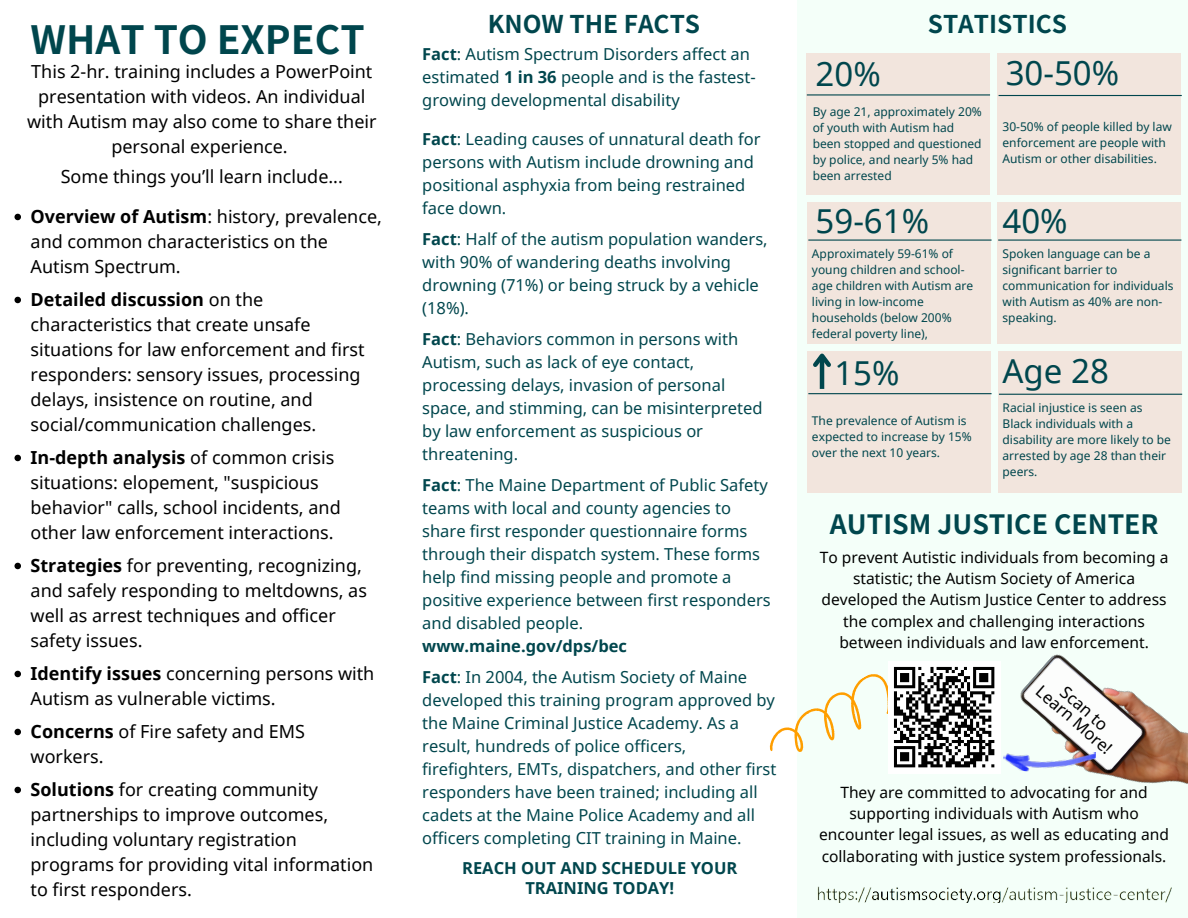
<style>
.page{position:relative;width:1188px;height:918px;background:#fff}
.page>*{position:absolute;margin:0;border:0;box-sizing:border-box;transform-origin:0 0}
.t1{font:700 38.85px "Noto Sans JP";color:#00464d}
.t2{font:33px "Noto Sans";color:#00464d}
.t3{font:700 26.55px "Noto Sans JP";color:#00464d}
.t4{font:700 24.45px "Noto Sans JP";color:#00464d}
.t5{font:18px/25px "Noto Sans";color:#000}
.t6{font:16.65px "Noto Sans";color:#000}
.t7{font:16.5px/23px "Noto Sans";color:#00464d}
.t8{font:700 16.5px/20px "Noto Sans";color:#00464d;text-align:center}
.t9{font:15.6px/21.3px "Noto Sans";color:#000;text-align:center}
.t10{font:12px/16px "Noto Sans";color:#00464d}
.s1{font-weight:700}
</style>
<div class="page">
<div style="left:798px;top:0;width:390px;height:918px;background:#f4fff9"></div>
<div style="left:888px;top:661px;width:112px;height:112px;background:#fff"></div>
<svg style="left:769px;top:665px;width:226px;height:108px"></svg>
<img style="left:1000px;top:654px;width:188px;height:130px">
<img style="left:1002px;top:745px;width:94px;height:32px">
<img style="left:817px;top:886px;width:355px;height:16px">
<svg style="left:14px;top:214px;width:7px;height:6px"></svg>
<svg style="left:14px;top:297px;width:7px;height:6px"></svg>
<svg style="left:14px;top:455px;width:7px;height:6px"></svg>
<svg style="left:14px;top:563px;width:7px;height:6px"></svg>
<svg style="left:14px;top:671px;width:7px;height:6px"></svg>
<svg style="left:14px;top:729px;width:7px;height:6px"></svg>
<svg style="left:14px;top:787px;width:7px;height:6px"></svg>
<div style="left:806px;top:53px;width:184px;height:141px;background:#f2e5dd"></div>
<div style="left:997px;top:53px;width:183px;height:141px;background:#f2e5dd"></div>
<hr style="left:807px;top:94px;width:183px;height:2px;background:#00464d">
<hr style="left:999px;top:95px;width:183px;height:1px;background:#00464d">
<div style="left:807px;top:202px;width:184px;height:141px;background:#f2e5dd"></div>
<div style="left:997px;top:202px;width:184px;height:141px;background:#f2e5dd"></div>
<hr style="left:808px;top:240px;width:184px;height:1px;background:#00464d">
<hr style="left:998px;top:240px;width:183px;height:1px;background:#00464d">
<div style="left:808px;top:351px;width:183px;height:142px;background:#f2e5dd"></div>
<div style="left:998px;top:351px;width:184px;height:142px;background:#f2e5dd"></div>
<hr style="left:808px;top:393px;width:184px;height:1px;background:#00464d">
<hr style="left:999px;top:394px;width:183px;height:1px;background:#00464d">
<hr style="left:820px;top:356px;width:4px;height:33px;background:#00464d">
<svg style="left:813px;top:353px;width:18px;height:18px"></svg>
<h3 class="t1" style="left:31px;top:9px;width:335px">WHAT TO EXPECT</h3>
<p class="t5" style="left:27px;top:59px;width:351px;text-align:center">This 2-hr. training includes a PowerPoint presentation with videos. An individual with Autism may also come to share their personal experience.</p>
<p class="t5" style="left:61px;top:164px;width:284px">Some things you’ll learn include...</p>
<h2 class="t5" style="left:31px;top:204px;width:353px"><span class="s1">Overview of Autism</span>: history, prevalence, and common characteristics on the<br>Autism Spectrum.</h2>
<p class="t5" style="left:31px;top:287px;width:336px"><span class="s1">Detailed discussion</span> on the characteristics that create unsafe situations for law enforcement and first responders: sensory issues, processing delays, insistence on routine, and social/communication challenges.</p>
<h2 class="t5" style="left:31px;top:445px;width:312px"><span class="s1">In-depth analysis</span> of common crisis situations: elopement, "suspicious behavior" calls, school incidents, and other law enforcement interactions.</h2>
<p class="t5" style="left:31px;top:553px;width:338px"><span class="s1">Strategies</span> for preventing, recognizing, and safely responding to meltdowns, as well as arrest techniques and officer safety issues.</p>
<h2 class="t5" style="left:31px;top:661px;width:345px"><span class="s1">Identify issues</span> concerning persons with<br>Autism as vulnerable victims.</h2>
<p class="t5" style="left:31px;top:719px;width:276px"><span class="s1">Concerns</span> of Fire safety and EMS workers.</p>
<h2 class="t5" style="left:31px;top:777px;width:344px"><span class="s1">Solutions</span> for creating community partnerships to improve outcomes, including voluntary registration programs for providing vital information to first responders.</h2>
<p class="t4" style="left:488px;top:5px;width:214px">KNOW THE FACTS</p>
<h2 class="t7" style="left:422px;top:43px;width:335px"><span class="s1">Fact</span>: Autism Spectrum Disorders affect an estimated <span class="s1">1 in 36</span> people and is the fastest&shy;growing developmental disability</h2>
<p class="t7" style="left:422px;top:128px;width:340px"><span class="s1">Fact</span>: Leading causes of unnatural death for persons with Autism include drowning and positional asphyxia from being restrained face down.</p>
<h2 class="t7" style="left:422px;top:228px;width:347px"><span class="s1">Fact</span>: Half of the autism population wanders, with 90% of wandering deaths involving drowning (71%) or being struck by a vehicle (18%).</h2>
<p class="t7" style="left:422px;top:328px;width:342px"><span class="s1">Fact</span>: Behaviors common in persons with Autism, such as lack of eye contact, processing delays, invasion of personal space, and stimming, can be misinterpreted by law enforcement as suspicious or threatening.</p>
<h3 class="t7" style="left:422px;top:474px;width:350px"><span class="s1">Fact</span>: The Maine Department of Public Safety teams with local and county agencies to share first responder questionnaire forms through their dispatch system. These forms help find missing people and promote a positive experience between first responders and disabled people. <span class="s1">www.maine.gov/dps/bec</span></h3>
<h6 class="t7" style="left:422px;top:666px;width:356px"><span class="s1">Fact</span>: In 2004, the Autism Society of Maine developed this training program approved by the Maine Criminal Justice Academy. As a result, hundreds of police officers, firefighters, EMTs, dispatchers, and other first responders have been trained; including all cadets at the Maine Police Academy and all officers completing CIT training in Maine.</h6>
<h6 class="t8" style="left:462px;top:858px;width:277px">REACH OUT AND SCHEDULE YOUR<br>TRAINING TODAY!</h6>
<p class="t4" style="left:928px;top:5px;width:141px">STATISTICS</p>
<p class="t2" style="left:816px;top:51px;width:67px">20%</p>
<p class="t2" style="left:1006px;top:49px;width:115px">30-50%</p>
<h5 class="t10" style="left:813px;top:103px;width:171px">By age 21, approximately 20% of youth with Autism had been stopped and questioned by police, and nearly 5% had been arrested</h5>
<h5 class="t10" style="left:1003px;top:118px;width:171px">30-50% of people killed by law enforcement are people with<br>Autism or other disabilities.</h5>
<h5 class="t2" style="left:816px;top:197px;width:115px">59-61%</h5>
<p class="t2" style="left:1003px;top:197px;width:67px">40%</p>
<h5 class="t10" style="left:812px;top:246px;width:163px">Approximately 59-61% of young children and school&shy;age children with Autism are living in low-income households (below 200% federal poverty line),</h5>
<h5 class="t10" style="left:1003px;top:246px;width:172px">Spoken language can be a significant barrier to communication for individuals with Autism as 40% are non&shy;speaking.</h5>
<p class="t2" style="left:834px;top:350px;width:67px">15%</p>
<h3 class="t2" style="left:1003px;top:348px;width:108px">Age 28</h3>
<h5 class="t10" style="left:812px;top:413px;width:161px">The prevalence of Autism is expected to increase by 15% over the next 10 years.</h5>
<h5 class="t10" style="left:1003px;top:400px;width:170px">Racial injustice is seen as<br>Black individuals with a disability are more likely to be arrested by age 28 than their peers.</h5>
<p class="t3" style="left:830px;top:503px;width:330px">AUTISM JUSTICE CENTER</p>
<h1 class="t9" style="left:820px;top:546px;width:350px">To prevent Autistic individuals from becoming a statistic; the Autism Society of America developed the Autism Justice Center to address the complex and challenging interactions between individuals and law enforcement.</h1>
<p class="t6" style="left:1046px;top:679px;width:96px;rotate:41deg">Learn More!</p>
<p class="t6" style="left:1070px;top:680px;width:59px;rotate:41deg">Scan to</p>
<h5 class="t9" style="left:819px;top:781px;width:351px">They are committed to advocating for and supporting individuals with Autism who encounter legal issues, as well as educating and collaborating with justice system professionals.</h5>
</div>
